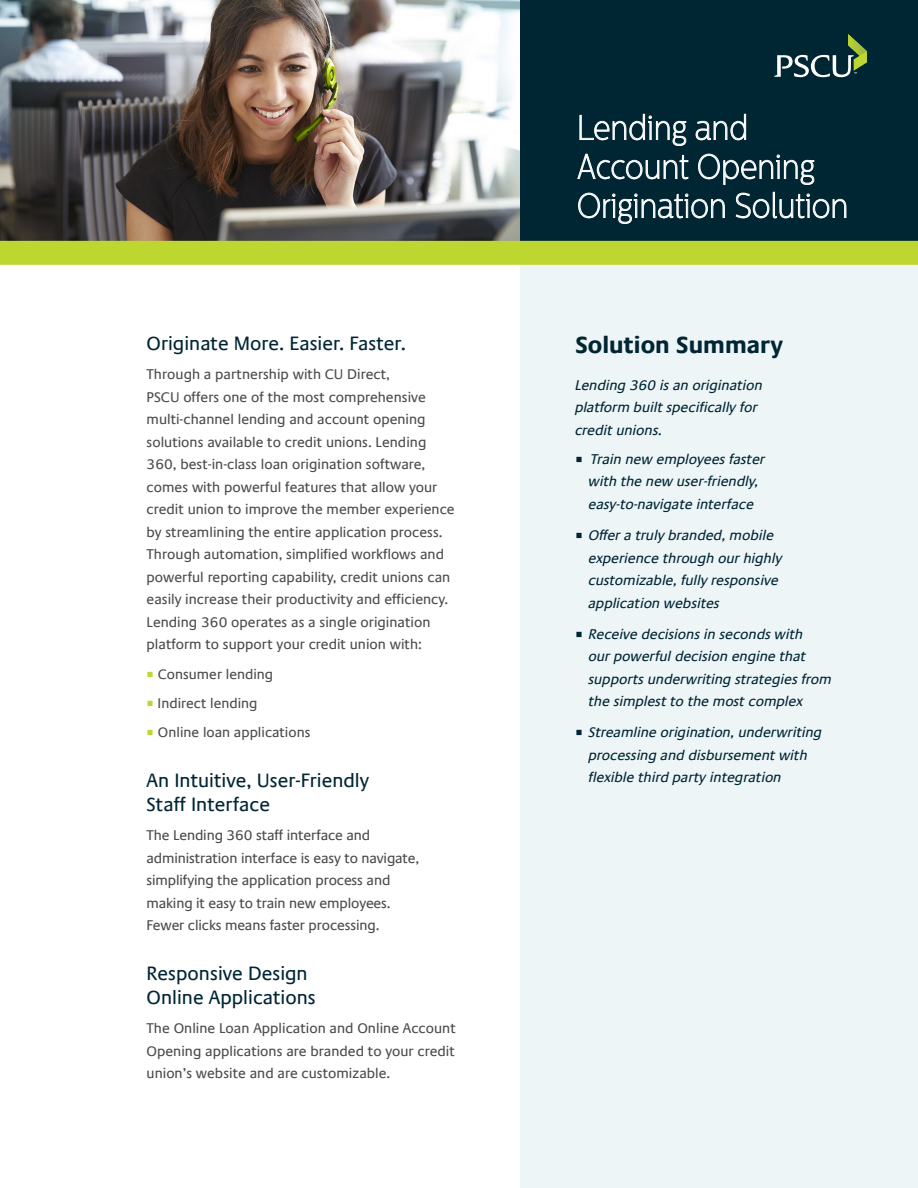
<style>
.page{position:relative;width:918px;height:1188px;background:#fff}
.page>*{position:absolute;margin:0;border:0;box-sizing:border-box;transform-origin:0 0}
.Category_heading{font:100 34.5px/39px "Centrale Sans Cnd";color:#fff}
.Headline{font:700 24px "Praxis Com";color:#002634}
.t1{font:19.5px/23.4px "Praxis Com";color:#002634}
.body_copy{font:14.25px/22.5px "Praxis Com";color:#4b4c4d}
.sidebar_bullets{font:italic 14.25px/22.5px "Praxis Com";color:#002634}
.sidebar_body_copy{font:italic 14.25px/22.5px "Praxis Com";color:#002634}
.bulleted_text{font:14.1px "Praxis Com";color:#4b4c4d}
.s1{font-family:"Minion Pro";font-size:18px;color:#bed630}
.s2{font-family:"Minion Pro";font-style:normal;font-size:18px}
</style>
<div class="page">
<img style="left:0;top:0;width:520px;height:241px">
<div style="left:520px;top:0;width:398px;height:256px;background:#002634"></div>
<div style="left:520px;top:265px;width:398px;height:923px;background:#eef5f7"></div>
<div style="left:0;top:241px;width:918px;height:24px;background:#bed630"></div>
<svg style="left:579px;top:114px;width:108px;height:32px"></svg>
<svg style="left:695px;top:114px;width:51px;height:27px"></svg>
<svg style="left:577px;top:153px;width:112px;height:27px"></svg>
<svg style="left:698px;top:153px;width:117px;height:32px"></svg>
<svg style="left:578px;top:192px;width:147px;height:32px"></svg>
<svg style="left:735px;top:192px;width:112px;height:27px"></svg>
<svg style="left:774px;top:34px;width:93px;height:43px"></svg>
<h3 class="t1" style="left:147px;top:332px;width:261px">Originate More. Easier. Faster.</h3>
<p class="body_copy" style="left:147px;top:363px;width:310px">Through a partnership with CU Direct,<br>PSCU offers one of the most comprehensive multi-channel lending and account opening solutions available to credit unions. Lending 360, best-in-class loan origination software, comes with powerful features that allow your credit union to improve the member experience by streamlining the entire application process.<br>Through automation, simplified workflows and powerful reporting capability, credit unions can easily increase their productivity and efficiency.<br>Lending 360 operates as a single origination platform to support your credit union with:</p>
<p class="bulleted_text" style="left:147px;top:666px;width:128px"><span class="s1">■</span> Consumer lending</p>
<p class="bulleted_text" style="left:147px;top:695px;width:113px"><span class="s1">■</span> Indirect lending</p>
<p class="bulleted_text" style="left:147px;top:724px;width:165px"><span class="s1">■</span> Online loan applications</p>
<h3 class="t1" style="left:147px;top:769px;width:224px">An Intuitive, User-Friendly<br>Staff Interface</h3>
<p class="body_copy" style="left:147px;top:824px;width:274px">The Lending 360 staff interface and administration interface is easy to navigate, simplifying the application process and making it easy to train new employees.<br>Fewer clicks means faster processing.</p>
<h3 class="t1" style="left:147px;top:962px;width:171px">Responsive Design<br>Online Applications</h3>
<p class="body_copy" style="left:147px;top:1017px;width:311px;text-align:justify">The Online Loan Application and Online Account Opening applications are branded to your credit union’s website and are customizable.</p>
<p class="Category_heading" style="left:577px;top:108px;width:273px">Lending and<br>Account Opening<br>Origination Solution</p>
<p class="Headline" style="left:575px;top:331px;width:209px">Solution Summary</p>
<p class="sidebar_body_copy" style="left:575px;top:374px;width:189px">Lending 360 is an origination platform built specifically for credit unions.</p>
<p class="sidebar_bullets" style="left:575px;top:448px;width:192px;text-align:center"><span class="s2">■</span> Train new employees faster with the new user-friendly, easy-to-navigate interface</p>
<p class="sidebar_bullets" style="left:589px;top:524px;width:195px;text-indent:-14px"><span class="s2">■</span> Offer a truly branded, mobile experience through our highly customizable, fully responsive application websites</p>
<p class="sidebar_bullets" style="left:589px;top:623px;width:245px;text-indent:-14px"><span class="s2">■</span> Receive decisions in seconds with<br>our powerful decision engine that supports underwriting strategies from the simplest to the most complex</p>
<p class="sidebar_bullets" style="left:589px;top:721px;width:235px;text-indent:-14px"><span class="s2">■</span> Streamline origination, underwriting processing and disbursement with flexible third party integration</p>
</div>
